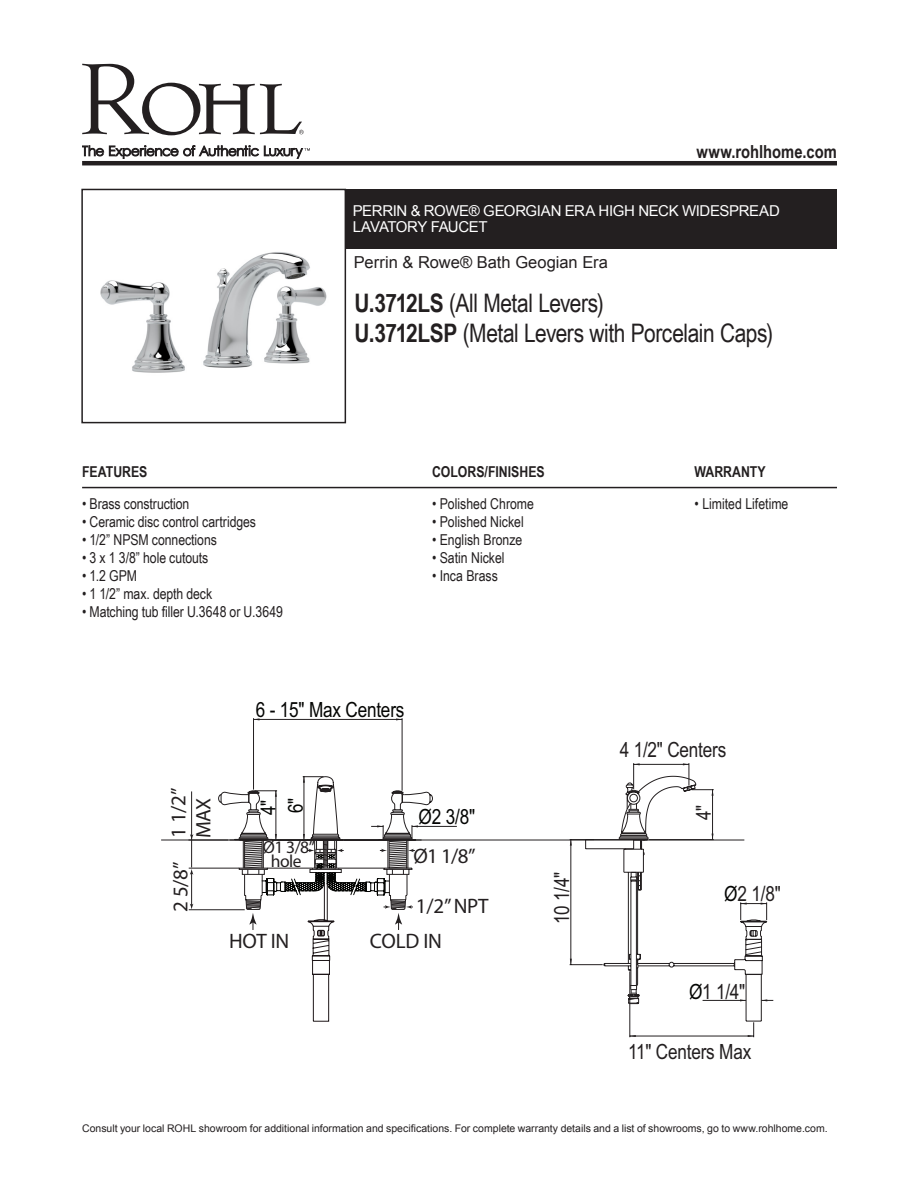
<style>
.page{position:relative;width:918px;height:1188px;background:#fff}
.page>*{position:absolute;margin:0;border:0;box-sizing:border-box;transform-origin:0 0}
.Product_Info_Nest{font:25.5px "Arial Narrow";letter-spacing:-.015em;color:#231f20}
.t1{font:21px "Arial Narrow";letter-spacing:-.01em;color:#231f20}
.t2{font:21px/25.2px "Myriad Pro";letter-spacing:-.01em;color:#231f20}
.t3{font:21px "Arial Narrow";letter-spacing:-.01em;color:#040503}
.t4{font:20.55px/27.5px "Arial Narrow";color:#040503}
.t5{font:20.55px "Arial Narrow";color:#231f20}
.t6{font:700 18px "Arial Narrow";color:#231f20}
.t7{font:17.55px/13.5px "Myriad Pro";letter-spacing:-.03em;color:#231f20;text-align:center}
.t8{font:16.5px "Arial";color:#231f20}
.Product_Info_Nest-2{font:15px "Arial Narrow";color:#231f20}
.Product_Title_Bar{font:15px/16.5px "Arial";letter-spacing:-.025em;color:#fff}
.t9{font:700 15px "Arial Narrow";color:#231f20}
.t10{font:10.5px "Arial";color:#231f20}
.s1{font-weight:700}
.s2{color:#040503}
</style>
<div class="page">
<svg style="left:82px;top:64px;width:222px;height:71px"></svg>
<svg style="left:82px;top:145px;width:228px;height:14px"></svg>
<hr style="left:82px;top:161px;width:755px;height:4px;background:#231f20">
<div style="left:346px;top:189px;width:491px;height:59px;background:#231f20"></div>
<img style="left:100px;top:252px;width:227px;height:121px">
<div style="left:81px;top:189px;width:265px;height:234px;border:2px solid #231f20"></div>
<hr style="left:82px;top:487px;width:755px;height:1px;background:#231f20">
<hr style="left:253px;top:718px;width:1px;height:72px;background:#231f20">
<hr style="left:402px;top:718px;width:1px;height:73px;background:#231f20">
<hr style="left:254px;top:719px;width:148px;height:1px;background:#231f20">
<hr style="left:161px;top:840px;width:67px;height:1px;background:#231f20">
<svg style="left:188px;top:763px;width:585px;height:274px"></svg>
<p class="t6" style="left:696px;top:138px;width:142px">www.rohlhome.com</p>
<p class="Product_Title_Bar" style="left:353px;top:202px;width:429px">PERRIN &amp; ROWE® GEORGIAN ERA HIGH NECK WIDESPREAD<br>LAVATORY FAUCET</p>
<p class="t8" style="left:354px;top:251px;width:256px">Perrin &amp; Rowe® Bath Geogian Era</p>
<p class="t9" style="left:82px;top:461px;width:67px">FEATURES</p>
<p class="Product_Info_Nest-2" style="left:82px;top:493px;width:109px">• Brass construction</p>
<p class="Product_Info_Nest-2" style="left:82px;top:511px;width:175px">• Ceramic disc control cartridges</p>
<p class="Product_Info_Nest-2" style="left:82px;top:529px;width:136px">• 1/2” NPSM connections</p>
<p class="Product_Info_Nest-2" style="left:82px;top:547px;width:128px">• 3 x 1 3/8” hole cutouts</p>
<p class="Product_Info_Nest-2" style="left:82px;top:565px;width:57px">• 1.2 GPM</p>
<p class="Product_Info_Nest-2" style="left:82px;top:583px;width:132px">• 1 1/2” max. depth deck</p>
<p class="Product_Info_Nest-2" style="left:82px;top:601px;width:202px">• Matching tub filler U.3648 or U.3649</p>
<p class="Product_Info_Nest" style="left:354px;top:284px;width:251px"><span class="s1">U.3712LS</span> (All Metal Levers)</p>
<p class="Product_Info_Nest" style="left:354px;top:314px;width:420px"><span class="s1">U.3712LSP</span> (Metal Levers with Porcelain Caps)</p>
<p class="t9" style="left:432px;top:461px;width:114px">COLORS/FINISHES</p>
<p class="Product_Info_Nest-2" style="left:432px;top:493px;width:104px">• Polished Chrome</p>
<p class="Product_Info_Nest-2" style="left:432px;top:511px;width:93px">• Polished Nickel</p>
<p class="Product_Info_Nest-2" style="left:432px;top:529px;width:92px">• English Bronze</p>
<p class="Product_Info_Nest-2" style="left:432px;top:547px;width:74px">• Satin Nickel</p>
<p class="Product_Info_Nest-2" style="left:432px;top:565px;width:67px">• Inca Brass</p>
<p class="t9" style="left:695px;top:461px;width:73px">WARRANTY</p>
<p class="Product_Info_Nest-2" style="left:695px;top:493px;width:95px">• Limited Lifetime</p>
<p class="t3" style="left:256px;top:694px;width:150px">6 - 15" Max Centers</p>
<p class="t2" style="left:165px;top:838px;width:52px;rotate:-90deg">1 1/2”<br>MAX</p>
<p class="t2" style="left:168px;top:912px;width:52px;rotate:-90deg">2 5/8”</p>
<p class="t4" style="left:254px;top:815px;width:19px;rotate:-90deg">4"<br>6"</p>
<p class="t7" style="left:263px;top:840px;width:54px">Ø1 3/8” hole</p>
<p class="t3" style="left:418px;top:802px;width:58px">Ø2 3/8"</p>
<p class="t2" style="left:413px;top:843px;width:64px">Ø1 1/8”</p>
<p class="t2" style="left:416px;top:893px;width:74px">1/2” NPT</p>
<p class="t2" style="left:229px;top:928px;width:62px">HOT IN</p>
<p class="t2" style="left:370px;top:928px;width:74px">COLD IN</p>
<p class="t1" style="left:546px;top:924px;width:54px;rotate:-90deg">10 1/4"</p>
<p class="t1" style="left:620px;top:734px;width:108px">4 1/2" Centers</p>
<p class="t5" style="left:688px;top:820px;width:17px;rotate:-90deg">4"</p>
<p class="t1" style="left:724px;top:878px;width:58px"><span class="s2">Ø</span>2 1/8"</p>
<p class="t1" style="left:689px;top:976px;width:58px"><span class="s2">Ø</span>1 1/4"</p>
<p class="t1" style="left:628px;top:1036px;width:125px">11" Centers Max</p>
<p class="t10" style="left:82px;top:1121px;width:747px">Consult your local ROHL showroom for additional information and specifications. For complete warranty details and a list of showrooms, go to www.rohlhome.com.</p>
</div>
